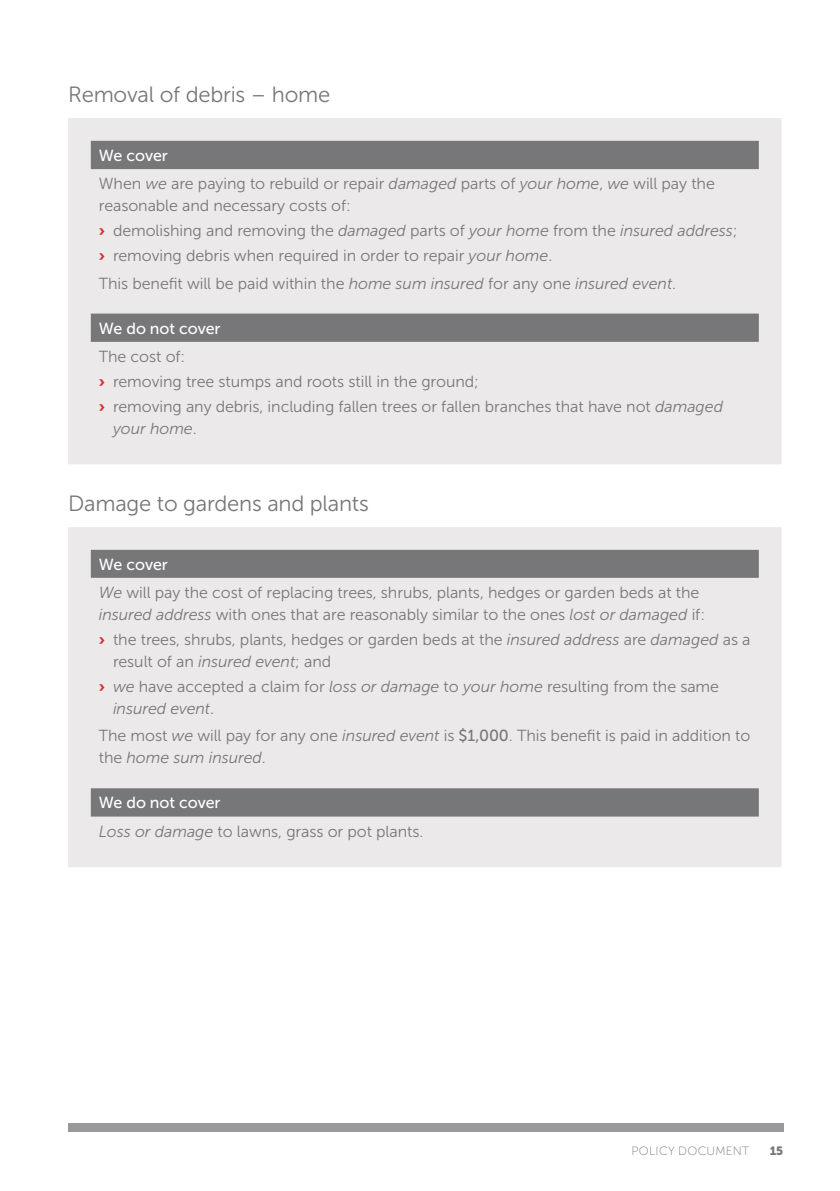
<style>
.page{position:relative;width:840px;height:1191px;background:#fff}
.page>*{position:absolute;margin:0;border:0;box-sizing:border-box;transform-origin:0 0}
.Vero_NZ_Heading_Leve{font:22px "Museo Sans 300";letter-spacing:-.01em;color:#77777a}
.Vero_NZ_Body_Copy{font:16px/22px "Museo Sans 300";letter-spacing:-.005em;color:#77777a}
.Vero_NZ_Table_Headin{font:16px "Museo Sans 500";letter-spacing:-.005em;color:#fff}
.t1{font:12px "Museo Sans 100";letter-spacing:.025em;color:#77777a}
.t2{font:12px "Museo Sans 900";color:#77777a}
.s1{font-style:italic}
.s2{font-family:"Museo Sans 900";color:#d43238}
.s3{font-family:"Museo Sans 500"}
</style>
<div class="page">
<div style="left:68px;top:118px;width:713px;height:346px;background:#ece9ea"></div>
<svg style="left:91px;top:141px;width:667px;height:201px;background:#cbc8ca"></svg>
<div style="left:68px;top:527px;width:713px;height:340px;background:#ece9ea"></div>
<svg style="left:91px;top:550px;width:667px;height:266px;background:#d3d1d2"></svg>
<div style="left:68px;top:1123px;width:714px;height:8px;background:#99989b"></div>
<p class="Vero_NZ_Heading_Leve" style="left:68px;top:82px;width:264px">Removal of debris – home</p>
<p class="Vero_NZ_Table_Headin" style="left:99px;top:146px;width:70px">We cover</p>
<p class="Vero_NZ_Body_Copy" style="left:99px;top:173px;width:617px">When <span class="s1">we</span> are paying to rebuild or repair <span class="s1">damaged</span> parts of <span class="s1">your home</span>, <span class="s1">we</span> will pay the reasonable and necessary costs of:</p>
<p class="Vero_NZ_Body_Copy" style="left:99px;top:220px;width:640px"><span class="s2">›</span> demolishing and removing the <span class="s1">damaged</span> parts of <span class="s1">your home</span> from the <span class="s1">insured address</span>;</p>
<p class="Vero_NZ_Body_Copy" style="left:99px;top:244px;width:454px"><span class="s2">›</span> removing debris when required in order to repair <span class="s1">your home</span>.</p>
<p class="Vero_NZ_Body_Copy" style="left:99px;top:272px;width:578px">This benefit will be paid within the <span class="s1">home sum insured</span> for any one <span class="s1">insured event</span>.</p>
<p class="Vero_NZ_Table_Headin" style="left:99px;top:319px;width:123px">We do not cover</p>
<p class="Vero_NZ_Body_Copy" style="left:99px;top:345px;width:88px">The cost of:</p>
<p class="Vero_NZ_Body_Copy" style="left:99px;top:370px;width:381px"><span class="s2">›</span> removing tree stumps and roots still in the ground;</p>
<p class="Vero_NZ_Body_Copy" style="left:113px;top:395px;width:611px;text-indent:-14px"><span class="s2">›</span> removing any debris, including fallen trees or fallen branches that have not <span class="s1">damaged your home</span>.</p>
<p class="Vero_NZ_Heading_Leve" style="left:68px;top:491px;width:302px">Damage to gardens and plants</p>
<p class="Vero_NZ_Table_Headin" style="left:99px;top:555px;width:70px">We cover</p>
<p class="Vero_NZ_Body_Copy" style="left:99px;top:581px;width:607px"><span class="s1">We</span> will pay the cost of replacing trees, shrubs, plants, hedges or garden beds at the <span class="s1">insured address</span> with ones that are reasonably similar to the ones <span class="s1">lost or damaged</span> if:</p>
<p class="Vero_NZ_Body_Copy" style="left:113px;top:628px;width:638px;text-indent:-14px"><span class="s2">›</span> the trees, shrubs, plants, hedges or garden beds at the <span class="s1">insured address</span> are <span class="s1">damaged</span> as a result of an <span class="s1">insured event</span>; and</p>
<p class="Vero_NZ_Body_Copy" style="left:113px;top:675px;width:607px;text-indent:-14px"><span class="s2">›</span> <span class="s1">we</span> have accepted a claim for <span class="s1">loss or damage</span> to <span class="s1">your home</span> resulting from the same <span class="s1">insured event</span>.</p>
<p class="Vero_NZ_Body_Copy" style="left:99px;top:725px;width:652px">The most <span class="s1">we</span> will pay for any one <span class="s1">insured event</span> is <span class="s3">$1,000</span>. This benefit is paid in addition to the <span class="s1">home sum insured</span>.</p>
<p class="Vero_NZ_Table_Headin" style="left:99px;top:794px;width:123px">We do not cover</p>
<p class="Vero_NZ_Body_Copy" style="left:99px;top:820px;width:326px"><span class="s1">Loss or damage</span> to lawns, grass or pot plants.</p>
<p class="t1" style="left:631px;top:1144px;width:119px">POLICY DOCUMENT</p>
<p class="t2" style="left:769px;top:1143px;width:15px">15</p>
</div>
